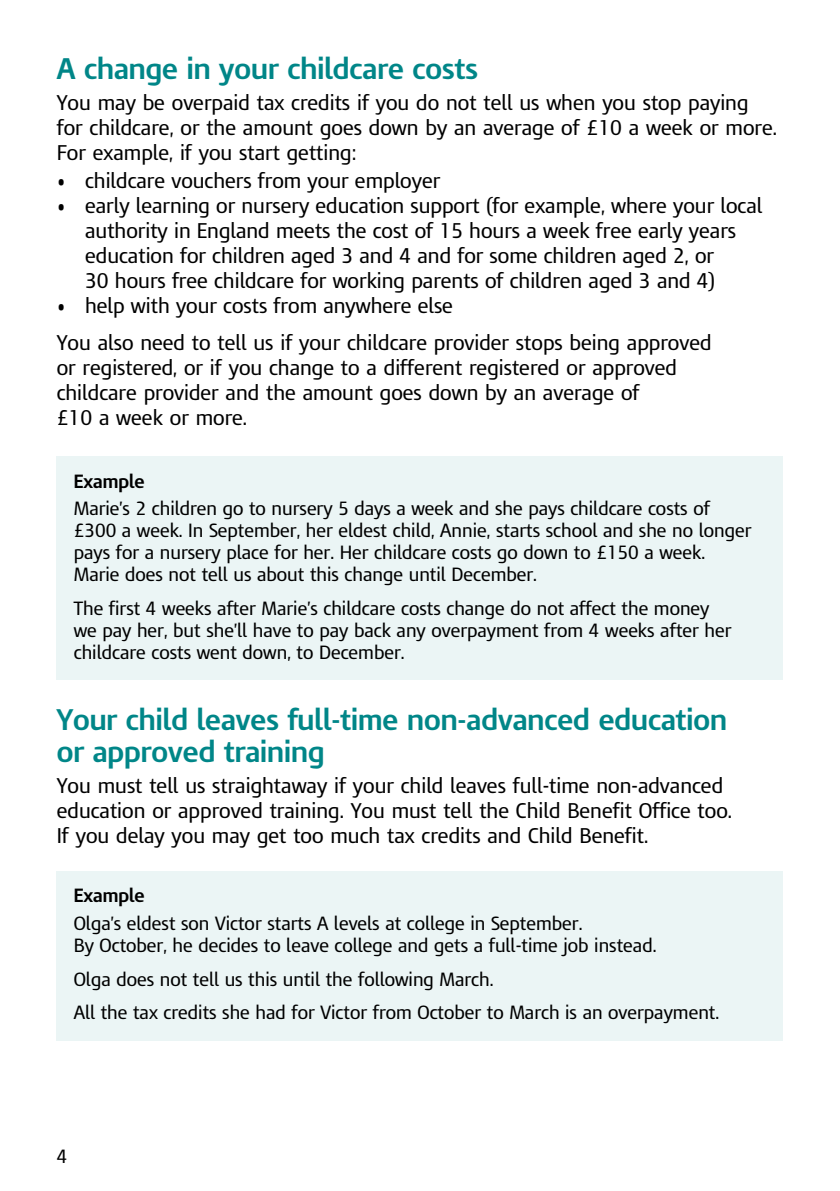
<style>
.page{position:relative;width:840px;height:1191px;background:#fff}
.page>*{position:absolute;margin:0;border:0;box-sizing:border-box;transform-origin:0 0}
.Headings{font:700 28px/32px "IR Modena";color:#008688}
._3_3_1_A4_bodytext{font:20px/25px "IR Modena";color:#000}
.Bullets{font:20px/25px "IR Modena";color:#000}
.Bullets_last{font:20px "IR Modena";color:#000}
.Examples{font:18px/22px "IR Modena";color:#000}
.Examples_Heading{font:700 18px "IR Modena";color:#000}
.Body_text{font:18px "IR Modena";color:#000}
</style>
<div class="page">
<div style="left:57px;top:456px;width:725px;height:223px;background:#ebf5f5"></div>
<div style="left:57px;top:871px;width:725px;height:169px;background:#ebf5f5"></div>
<h1 class="Headings" style="left:57px;top:53px;width:422px">A change in your childcare costs</h1>
<p class="_3_3_1_A4_bodytext" style="left:57px;top:91px;width:721px">You may be overpaid tax credits if you do not tell us when you stop paying for childcare, or the amount goes down by an average of £10 a week or more.<br>For example, if you start getting:</p>
<h3 class="Bullets" style="left:57px;top:168px;width:385px">• childcare vouchers from your employer</h3>
<h3 class="Bullets" style="left:85px;top:193px;width:678px;text-indent:-28px">• early learning or nursery education support (for example, where your local authority in England meets the cost of 15 hours a week free early years education for children aged 3 and 4 and for some children aged 2, or<br>30 hours free childcare for working parents of children aged 3 and 4)</h3>
<p class="Bullets_last" style="left:57px;top:294px;width:397px">• help with your costs from anywhere else</p>
<p class="_3_3_1_A4_bodytext" style="left:57px;top:330px;width:656px">You also need to tell us if your childcare provider stops being approved or registered, or if you change to a different registered or approved childcare provider and the amount goes down by an average of<br>£10 a week or more.</p>
<p class="Examples_Heading" style="left:74px;top:470px;width:72px">Example</p>
<h3 class="Examples" style="left:74px;top:498px;width:678px">Marie’s 2 children go to nursery 5 days a week and she pays childcare costs of £300 a week. In September, her eldest child, Annie, starts school and she no longer pays for a nursery place for her. Her childcare costs go down to £150 a week.<br>Marie does not tell us about this change until December.</h3>
<h3 class="Examples" style="left:74px;top:597px;width:659px">The first 4 weeks after Marie’s childcare costs change do not affect the money we pay her, but she’ll have to pay back any overpayment from 4 weeks after her childcare costs went down, to December.</h3>
<h1 class="Headings" style="left:57px;top:704px;width:671px">Your child leaves full-time non-advanced education or approved training</h1>
<p class="_3_3_1_A4_bodytext" style="left:57px;top:773px;width:676px">You must tell us straightaway if your child leaves full-time non-advanced education or approved training. You must tell the Child Benefit Office too.<br>If you delay you may get too much tax credits and Child Benefit.</p>
<p class="Examples_Heading" style="left:74px;top:885px;width:72px">Example</p>
<h3 class="Examples" style="left:74px;top:912px;width:583px">Olga’s eldest son Victor starts A levels at college in September.<br>By October, he decides to leave college and gets a full-time job instead.</h3>
<h3 class="Examples" style="left:74px;top:968px;width:421px">Olga does not tell us this until the following March.</h3>
<h3 class="Examples" style="left:74px;top:1001px;width:646px">All the tax credits she had for Victor from October to March is an overpayment.</h3>
<h3 class="Body_text" style="left:57px;top:1145px;width:12px">4</h3>
</div>
